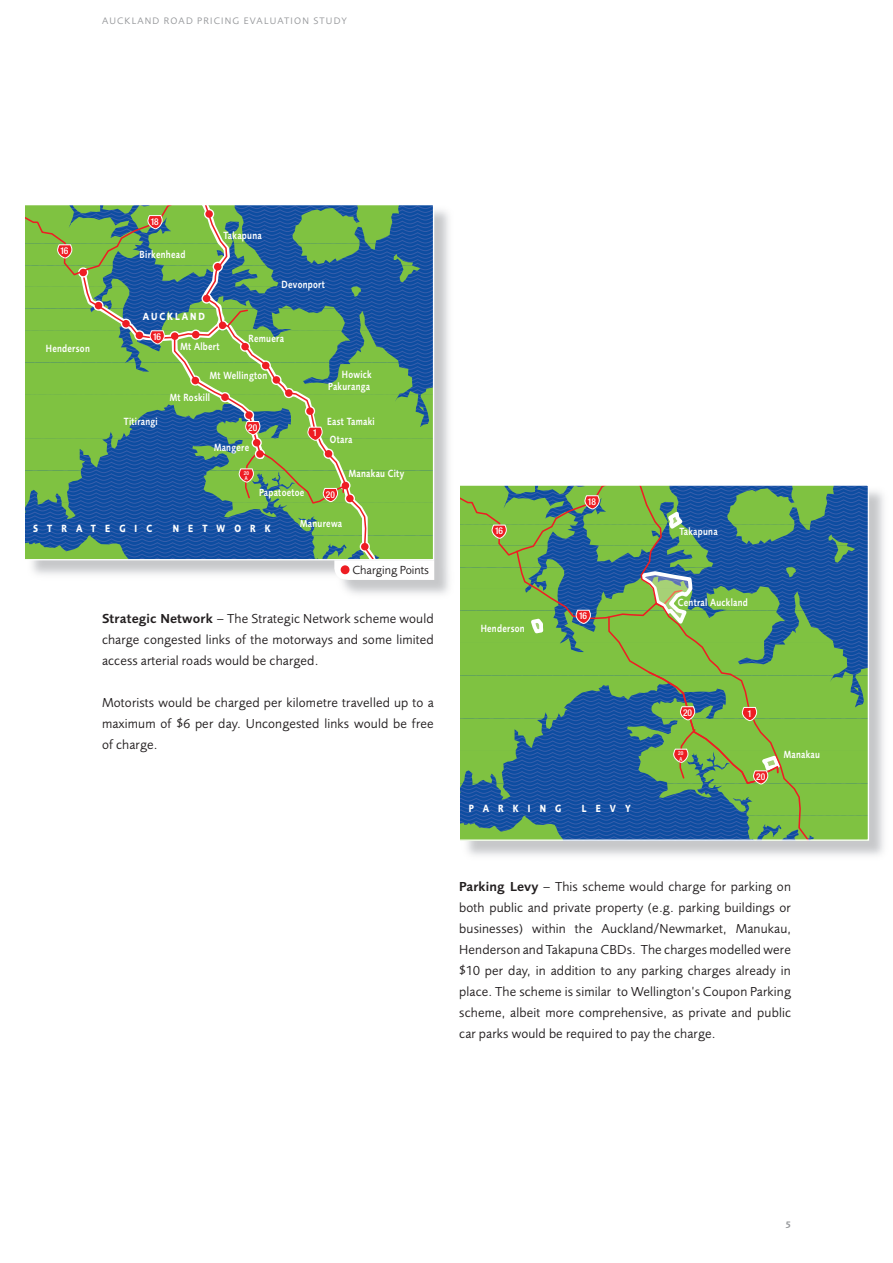
<style>
.page{position:relative;width:893px;height:1263px;background:#fff}
.page>*{position:absolute;margin:0;border:0;box-sizing:border-box;transform-origin:0 0}
.t1{font:13.5px/21px "Foundry Sans";letter-spacing:.01em;color:#231f20;text-align:justify}
.t2{font:12.15px "Foundry Sans";color:#231f20}
.t3{font:600 10.8px/11.9px "Foundry Sans";letter-spacing:.03em;color:#fff;text-align:right;scale:.8 1}
.t4{font:700 10.8px "Foundry Sans";letter-spacing:1.05em;color:#fff;scale:.8 1}
.t5{font:700 10.8px "Foundry Sans";letter-spacing:.225em;color:#fff;scale:.8 1}
.t6{font:9.75px "Foundry Sans";letter-spacing:.12em;color:#939598}
.t7{font:600 9.75px "Foundry Sans";color:#939598}
.t8{font:500 condensed 9.45px "Helvetica Neue";letter-spacing:-.08em;color:#fff}
.t9{font:500 condensed 5.4px/5.4px "Helvetica Neue";color:#fff}
.s1{font-weight:600}
</style>
<div class="page">
<img style="left:342px;top:210px;width:107px;height:384px">
<svg style="left:26px;top:205px;width:408px;height:375px;background:#659970"></svg>
<div style="left:341px;top:565px;width:8px;height:9px;background:#ee1d23;border-radius:50%"></div>
<svg style="left:460px;top:485px;width:409px;height:356px;background:#5d9668"></svg>
<p class="t6" style="left:102px;top:17px;width:246px">AUCKLAND ROAD PRICING EVALUATION STUDY</p>
<p class="t8" style="left:60px;top:247px;width:10px">16</p>
<p class="t3" style="left:46px;top:343px;width:56px">Henderson</p>
<p class="t8" style="left:151px;top:218px;width:10px">18</p>
<p class="t3" style="left:140px;top:249px;width:59px">Birkenhead</p>
<p class="t3" style="left:224px;top:230px;width:49px">Takapuna</p>
<p class="t5" style="left:143px;top:312px;width:79px">AUCKLAND</p>
<p class="t3" style="left:282px;top:280px;width:56px">Devonport</p>
<p class="t8" style="left:153px;top:333px;width:10px">16</p>
<p class="t3" style="left:124px;top:417px;width:44px">Titirangi</p>
<p class="t3" style="left:180px;top:341px;width:50px">Mt Albert</p>
<p class="t3" style="left:249px;top:334px;width:46px">Remuera</p>
<p class="t3" style="left:210px;top:371px;width:73px">Mt Wellington</p>
<p class="t3" style="left:170px;top:393px;width:52px">Mt Roskill</p>
<p class="t8" style="left:248px;top:424px;width:11px">20</p>
<p class="t3" style="left:214px;top:443px;width:45px">Mangere</p>
<p class="t9" style="left:244px;top:471px;width:7px">20<br>A</p>
<p class="t3" style="left:259px;top:487px;width:58px">Papatoetoe</p>
<p class="t8" style="left:313px;top:430px;width:6px">1</p>
<p class="t3" style="left:328px;top:370px;width:56px">Howick<br>Pakuranga</p>
<p class="t3" style="left:327px;top:416px;width:61px">East Tamaki</p>
<p class="t3" style="left:330px;top:435px;width:30px">Otara</p>
<p class="t8" style="left:326px;top:491px;width:11px">20</p>
<p class="t3" style="left:349px;top:469px;width:71px">Manakau City</p>
<p class="t4" style="left:33px;top:524px;width:150px">STRATEGIC</p>
<p class="t4" style="left:173px;top:524px;width:124px">NETWORK</p>
<p class="t3" style="left:300px;top:518px;width:54px">Manurewa</p>
<p class="t2" style="left:352px;top:565px;width:78px">Charging Points</p>
<p class="t1" style="left:102px;top:609px;width:333px"><span class="s1">Strategic Network</span> – The Strategic Network scheme would charge congested links of the motorways and some limited access arterial roads would be charged.</p>
<p class="t1" style="left:102px;top:693px;width:333px">Motorists would be charged per kilometre travelled up to a maximum of $6 per day. Uncongested links would be free of charge.</p>
<p class="t8" style="left:495px;top:528px;width:10px">16</p>
<p class="t3" style="left:481px;top:624px;width:56px">Henderson</p>
<p class="t8" style="left:587px;top:498px;width:10px">18</p>
<p class="t8" style="left:579px;top:613px;width:10px">16</p>
<p class="t4" style="left:469px;top:804px;width:117px">PARKING</p>
<p class="t4" style="left:582px;top:804px;width:63px">LEVY</p>
<p class="t3" style="left:679px;top:526px;width:49px">Takapuna</p>
<p class="t3" style="left:678px;top:598px;width:89px">Central Auckland</p>
<p class="t8" style="left:683px;top:709px;width:11px">20</p>
<p class="t9" style="left:678px;top:751px;width:7px">20<br>A</p>
<p class="t8" style="left:747px;top:710px;width:6px">1</p>
<p class="t8" style="left:756px;top:773px;width:11px">20</p>
<p class="t3" style="left:784px;top:749px;width:47px">Manakau</p>
<p class="t1" style="left:459px;top:877px;width:333px"><span class="s1">Parking Levy</span> – This scheme would charge for parking on both public and private property (e.g. parking buildings or businesses) within the Auckland/Newmarket, Manukau, Henderson and Takapuna CBDs. The charges modelled were $10 per day, in addition to any parking charges already in place. The scheme is similar to Wellington’s Coupon Parking scheme, albeit more comprehensive, as private and public car parks would be required to pay the charge.</p>
<p class="t7" style="left:785px;top:1221px;width:7px">5</p>
</div>
